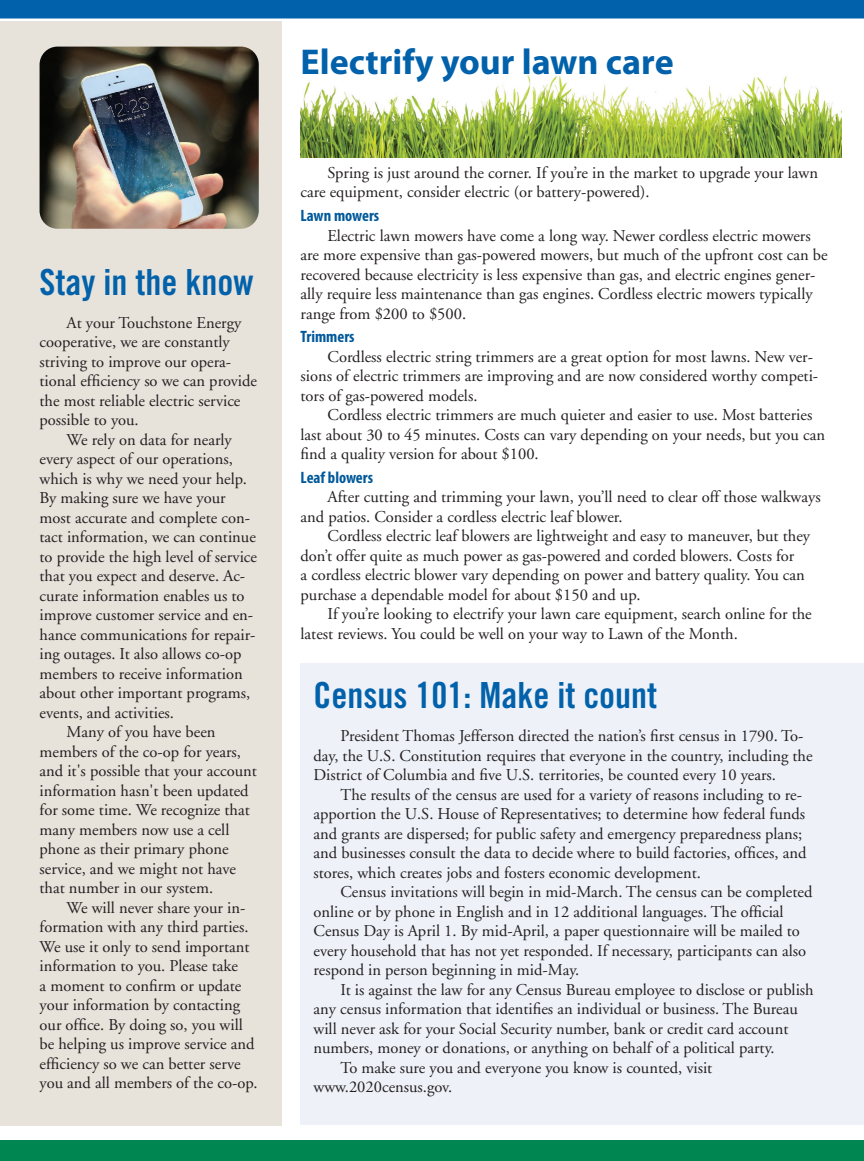
<style>
.page{position:relative;width:864px;height:1161px;background:#fff}
.page>*{position:absolute;margin:0;border:0;box-sizing:border-box;transform-origin:0 0}
.t1{font:36px "Trade Gothic LT Std Bd Cn 20";color:#0161aa}
.t2{font:700 36px "Myriad Pro";color:#0161aa}
.t3{font:16.5px/19.5px "Adobe Garamond";color:#231f20}
.t4{font:700 condensed 16.5px "Myriad Pro";color:#00599b}
</style>
<div class="page">
<div style="left:0;top:0;width:864px;height:18px;background:#0161aa"></div>
<div style="left:0;top:1141px;width:864px;height:20px;background:#008751"></div>
<img style="left:301px;top:75px;width:540px;height:83px">
<div style="left:301px;top:664px;width:563px;height:461px;background:#eef1f8"></div>
<div style="left:0;top:21px;width:281px;height:1104px;background:#e7e2da"></div>
<img style="left:40px;top:47px;width:219px;height:182px">
<h1 class="t1" style="left:40px;top:260px;width:215px">Stay in the know</h1>
<p class="t3" style="left:67px;top:313px;width:176px">At your Touchstone Energy</p>
<p class="t3" style="left:40px;top:333px;width:192px">cooperative, we are constantly</p>
<p class="t3" style="left:40px;top:352px;width:193px">striving to improve our opera-</p>
<p class="t3" style="left:40px;top:372px;width:219px">tional efficiency so we can provide</p>
<p class="t3" style="left:40px;top:391px;width:202px">the most reliable electric service</p>
<p class="t3" style="left:40px;top:411px;width:101px">possible to you.</p>
<p class="t3" style="left:67px;top:430px;width:167px">We rely on data for nearly</p>
<p class="t3" style="left:40px;top:450px;width:195px">every aspect of our operations,</p>
<p class="t3" style="left:40px;top:469px;width:209px">which is why we need your help.</p>
<p class="t3" style="left:40px;top:489px;width:188px">By making sure we have your</p>
<p class="t3" style="left:40px;top:508px;width:212px">most accurate and complete con-</p>
<p class="t3" style="left:40px;top:528px;width:218px">tact information, we can continue</p>
<p class="t3" style="left:40px;top:547px;width:219px">to provide the high level of service</p>
<p class="t3" style="left:40px;top:567px;width:207px">that you expect and deserve. Ac-</p>
<p class="t3" style="left:40px;top:586px;width:207px">curate information enables us to</p>
<p class="t3" style="left:40px;top:606px;width:215px">improve customer service and en-</p>
<p class="t3" style="left:40px;top:625px;width:218px">hance communications for repair-</p>
<p class="t3" style="left:40px;top:645px;width:203px">ing outages. It also allows co-op</p>
<p class="t3" style="left:40px;top:664px;width:205px">members to receive information</p>
<p class="t3" style="left:40px;top:684px;width:212px">about other important programs,</p>
<p class="t3" style="left:40px;top:703px;width:136px">events, and activities.</p>
<p class="t3" style="left:67px;top:723px;width:151px">Many of you have been</p>
<p class="t3" style="left:40px;top:742px;width:203px">members of the co-op for years,</p>
<p class="t3" style="left:40px;top:762px;width:219px">and it's possible that your account</p>
<p class="t3" style="left:40px;top:781px;width:211px">information hasn't been updated</p>
<p class="t3" style="left:40px;top:801px;width:212px">for some time. We recognize that</p>
<p class="t3" style="left:40px;top:820px;width:191px">many members now use a cell</p>
<p class="t3" style="left:40px;top:840px;width:191px">phone as their primary phone</p>
<p class="t3" style="left:40px;top:859px;width:198px">service, and we might not have</p>
<p class="t3" style="left:40px;top:879px;width:175px">that number in our system.</p>
<p class="t3" style="left:67px;top:898px;width:180px">We will never share your in-</p>
<p class="t3" style="left:40px;top:918px;width:211px">formation with any third parties.</p>
<p class="t3" style="left:40px;top:937px;width:212px">We use it only to send important</p>
<p class="t3" style="left:40px;top:957px;width:200px">information to you. Please take</p>
<p class="t3" style="left:40px;top:976px;width:203px">a moment to confirm or update</p>
<p class="t3" style="left:40px;top:996px;width:202px">your information by contacting</p>
<p class="t3" style="left:40px;top:1015px;width:205px">our office. By doing so, you will</p>
<p class="t3" style="left:40px;top:1035px;width:217px">be helping us improve service and</p>
<p class="t3" style="left:40px;top:1054px;width:203px">efficiency so we can better serve</p>
<p class="t3" style="left:40px;top:1074px;width:220px">you and all members of the co-op.</p>
<h1 class="t2" style="left:301px;top:38px;width:375px">Electrify your lawn care</h1>
<p class="t3" style="left:301px;top:163px;width:519px;text-indent:27px">Spring is just around the corner. If you’re in the market to upgrade your lawn care equipment, consider electric (or battery-powered).</p>
<p class="t4" style="left:301px;top:205px;width:80px">Lawn mowers</p>
<p class="t3" style="left:301px;top:226px;width:529px;text-indent:27px">Electric lawn mowers have come a long way. Newer cordless electric mowers are more expensive than gas-powered mowers, but much of the upfront cost can be recovered because electricity is less expensive than gas, and electric engines gener&shy;ally require less maintenance than gas engines. Cordless electric mowers typically range from $200 to $500.</p>
<p class="t4" style="left:301px;top:326px;width:56px">Trimmers</p>
<p class="t3" style="left:301px;top:347px;width:519px;text-indent:27px">Cordless electric string trimmers are a great option for most lawns. New ver&shy;sions of electric trimmers are improving and are now considered worthy competi&shy;tors of gas-powered models.</p>
<p class="t3" style="left:301px;top:406px;width:526px;text-indent:27px">Cordless electric trimmers are much quieter and easier to use. Most batteries last about 30 to 45 minutes. Costs can vary depending on your needs, but you can find a quality version for about $100.</p>
<p class="t4" style="left:301px;top:467px;width:74px">Leaf blowers</p>
<p class="t3" style="left:301px;top:488px;width:522px;text-indent:27px">After cutting and trimming your lawn, you’ll need to clear off those walkways and patios. Consider a cordless electric leaf blower.</p>
<p class="t3" style="left:301px;top:527px;width:511px;text-indent:27px">Cordless electric leaf blowers are lightweight and easy to maneuver, but they don’t offer quite as much power as gas-powered and corded blowers. Costs for<br>a cordless electric blower vary depending on power and battery quality. You can purchase a dependable model for about $150 and up.</p>
<p class="t3" style="left:301px;top:605px;width:513px;text-indent:27px">If you’re looking to electrify your lawn care equipment, search online for the latest reviews. You could be well on your way to Lawn of the Month.</p>
<h1 class="t1" style="left:314px;top:674px;width:345px">Census 101: Make it count</h1>
<p class="t3" style="left:314px;top:727px;width:501px;text-indent:27px">President Thomas Jefferson directed the nation’s first census in 1790. To&shy;day, the U.S. Constitution requires that everyone in the country, including the<br>District of Columbia and five U.S. territories, be counted every 10 years.</p>
<p class="t3" style="left:314px;top:785px;width:494px;text-indent:27px">The results of the census are used for a variety of reasons including to re&shy;apportion the U.S. House of Representatives; to determine how federal funds and grants are dispersed; for public safety and emergency preparedness plans; and businesses consult the data to decide where to build factories, offices, and stores, which creates jobs and fosters economic development.</p>
<p class="t3" style="left:314px;top:883px;width:500px;text-indent:27px">Census invitations will begin in mid-March. The census can be completed online or by phone in English and in 12 additional languages. The official Census Day is April 1. By mid-April, a paper questionnaire will be mailed to every household that has not yet responded. If necessary, participants can also respond in person beginning in mid-May.</p>
<p class="t3" style="left:341px;top:980px;width:475px">It is against the law for any Census Bureau employee to disclose or publish</p>
<p class="t3" style="left:314px;top:1000px;width:486px">any census information that identifies an individual or business. The Bureau</p>
<p class="t3" style="left:314px;top:1019px;width:476px">will never ask for your Social Security number, bank or credit card account</p>
<p class="t3" style="left:314px;top:1039px;width:463px">numbers, money or donations, or anything on behalf of a political party.</p>
<p class="t3" style="left:341px;top:1058px;width:373px">To make sure you and everyone you know is counted, visit</p>
<p class="t3" style="left:314px;top:1078px;width:140px">www.2020census.gov.</p>
</div>
